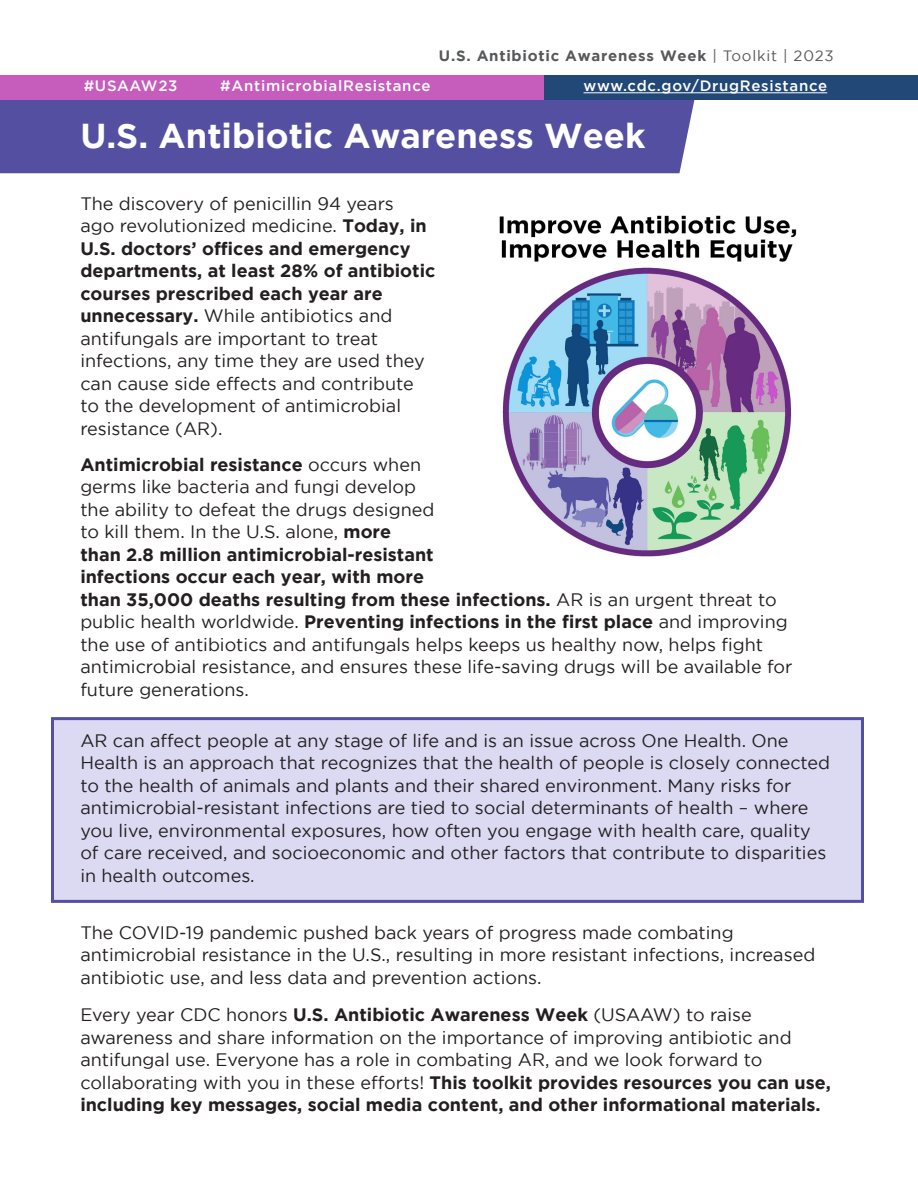
<style>
.page{position:relative;width:918px;height:1188px;background:#fff}
.page>*{position:absolute;margin:0;border:0;box-sizing:border-box;transform-origin:0 0}
.t1{font:700 34.5px "Gotham";color:#fff}
.t2{font:18px/22.5px "Gotham";color:#231f20}
.t3{font:500 15px "Gotham";letter-spacing:.05em;color:#fff}
.t4{font:700 15px "Gotham";letter-spacing:.05em;color:#57585a}
.s1{font-weight:400}
.s2{font-weight:700}
</style>
<div class="page">
<div style="left:51px;top:717px;width:813px;height:186px;background:#dcd9f3;border:3px solid #544fa1"></div>
<div style="left:0;top:100px;width:694px;height:73px;background:#544fa1"></div>
<img style="left:499px;top:215px;width:298px;height:342px">
<div style="left:543px;top:75px;width:375px;height:25px;background:#224878"></div>
<div style="left:0;top:75px;width:543px;height:25px;background:#c65dbc"></div>
<hr style="left:584px;top:93px;width:243px;height:1px;background:#fff">
<p class="t4" style="left:439px;top:47px;width:396px">U.S. Antibiotic Awareness Week <span class="s1">| Toolkit | 2023</span></p>
<p class="t3" style="left:84px;top:77px;width:95px">#USAAW23</p>
<p class="t3" style="left:220px;top:77px;width:212px">#AntimicrobialResistance</p>
<p class="t3" style="left:584px;top:77px;width:245px">www.cdc.gov/DrugResistance</p>
<p class="t1" style="left:80px;top:116px;width:567px">U.S. Antibiotic Awareness Week</p>
<p class="t2" style="left:80px;top:192px;width:357px">The discovery of penicillin 94 years<br>ago revolutionized medicine. <span class="s2">Today, in U.S. doctors’ offices and emergency departments, at least 28% of antibiotic courses prescribed each year are unnecessary.</span> While antibiotics and antifungals are important to treat infections, any time they are used they can cause side effects and contribute to the development of antimicrobial resistance (AR).</p>
<p class="t2" style="left:80px;top:453px;width:714px"><span class="s2">Antimicrobial resistance</span> occurs when<br>germs like bacteria and fungi develop<br>the ability to defeat the drugs designed<br>to kill them. In the U.S. alone, <span class="s2">more<br>than 2.8 million antimicrobial-resistant<br>infections occur each year, with more<br>than 35,000 deaths resulting from these infections.</span> AR is an urgent threat to public health worldwide. <span class="s2">Preventing infections in the first place</span> and improving the use of antibiotics and antifungals helps keeps us healthy now, helps fight antimicrobial resistance, and ensures these life-saving drugs will be available for future generations.</p>
<p class="t2" style="left:80px;top:729px;width:751px">AR can affect people at any stage of life and is an issue across One Health. One Health is an approach that recognizes that the health of people is closely connected to the health of animals and plants and their shared environment. Many risks for antimicrobial-resistant infections are tied to social determinants of health – where you live, environmental exposures, how often you engage with health care, quality of care received, and socioeconomic and other factors that contribute to disparities in health outcomes.</p>
<p class="t2" style="left:80px;top:921px;width:736px">The COVID-19 pandemic pushed back years of progress made combating antimicrobial resistance in the U.S., resulting in more resistant infections, increased antibiotic use, and less data and prevention actions.</p>
<p class="t2" style="left:80px;top:1003px;width:752px">Every year CDC honors <span class="s2">U.S. Antibiotic Awareness Week</span> (USAAW) to raise awareness and share information on the importance of improving antibiotic and antifungal use. Everyone has a role in combating AR, and we look forward to collaborating with you in these efforts! <span class="s2">This toolkit provides resources you can use, including key messages, social media content, and other informational materials.</span></p>
</div>
